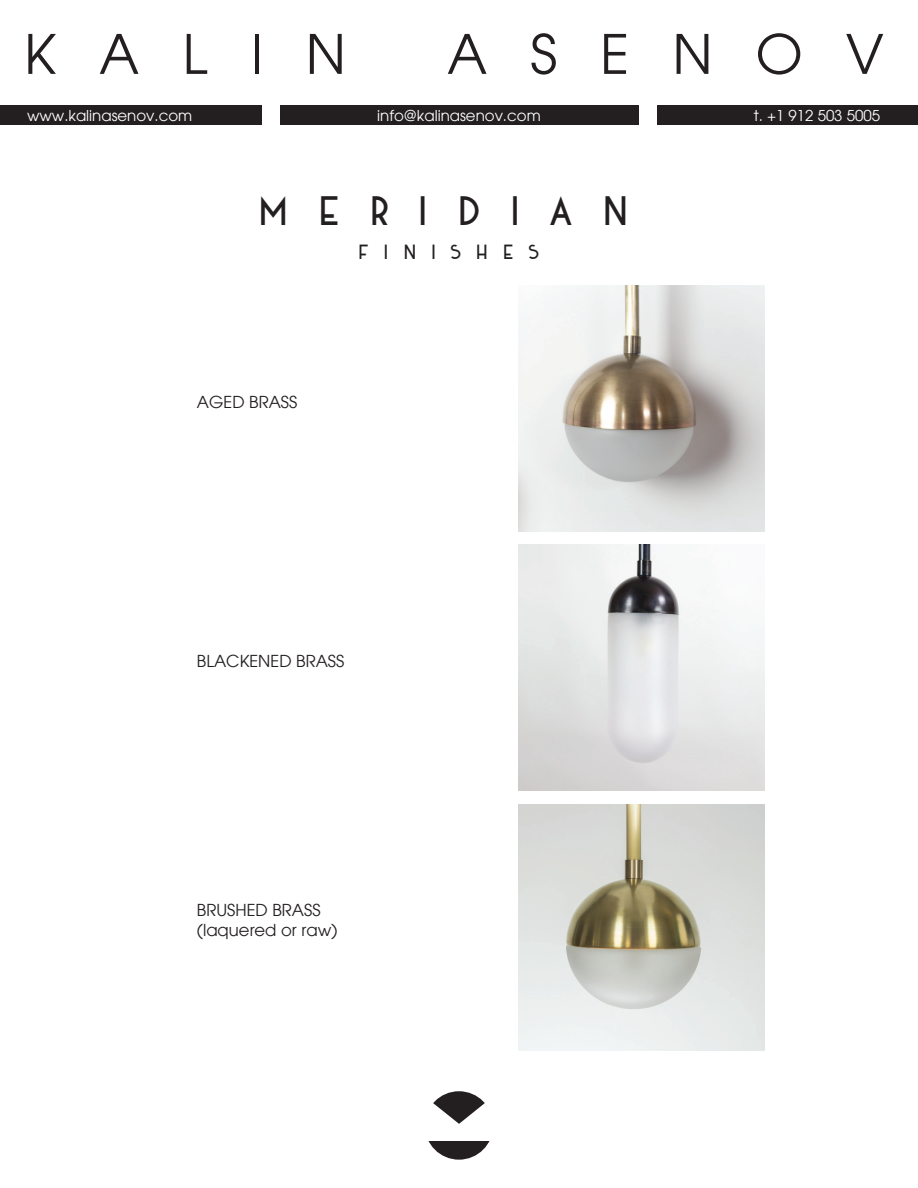
<style>
.page{position:relative;width:918px;height:1188px;background:#fff}
.page>*{position:absolute;margin:0;border:0;box-sizing:border-box;transform-origin:0 0}
.t1{font:54px "Avant Garde LT";letter-spacing:.8em;color:#231f20}
.t2{font:36px "DK Kaikoura";letter-spacing:.83em;color:#231f20}
.t3{font:18px "DK Kaikoura";letter-spacing:.83em;color:#231f20}
.t4{font:16.5px/19.8px "Avant Garde LT";color:#231f20}
.t5{font:15px "Avant Garde LT";color:#fff}
</style>
<div class="page">
<svg style="left:429px;top:1142px;width:60px;height:18px"></svg>
<svg style="left:433px;top:1091px;width:52px;height:33px"></svg>
<div style="left:0;top:106px;width:918px;height:19px;background:#231f20"></div>
<div style="left:262px;top:106px;width:17px;height:19px;background:#fff"></div>
<div style="left:639px;top:106px;width:18px;height:19px;background:#fff"></div>
<img style="left:518px;top:285px;width:246px;height:246px">
<img style="left:518px;top:804px;width:246px;height:246px">
<img style="left:518px;top:544px;width:246px;height:246px">
<h1 class="t1" style="left:24px;top:22px;width:323px">KALIN</h1>
<h1 class="t1" style="left:447px;top:22px;width:438px">ASENOV</h1>
<p class="t5" style="left:27px;top:106px;width:167px">www.kalinasenov.com</p>
<p class="t5" style="left:377px;top:106px;width:165px">info@kalinasenov.com</p>
<p class="t5" style="left:754px;top:106px;width:128px">t. +1 912 503 5005</p>
<h2 class="t2" style="left:259px;top:187px;width:370px">MERIDIAN</h2>
<p class="t3" style="left:358px;top:240px;width:183px">FINISHES</p>
<p class="t4" style="left:197px;top:392px;width:102px">AGED BRASS</p>
<p class="t4" style="left:197px;top:651px;width:149px">BLACKENED BRASS</p>
<p class="t4" style="left:197px;top:900px;width:142px">BRUSHED BRASS (laquered or raw)</p>
</div>
